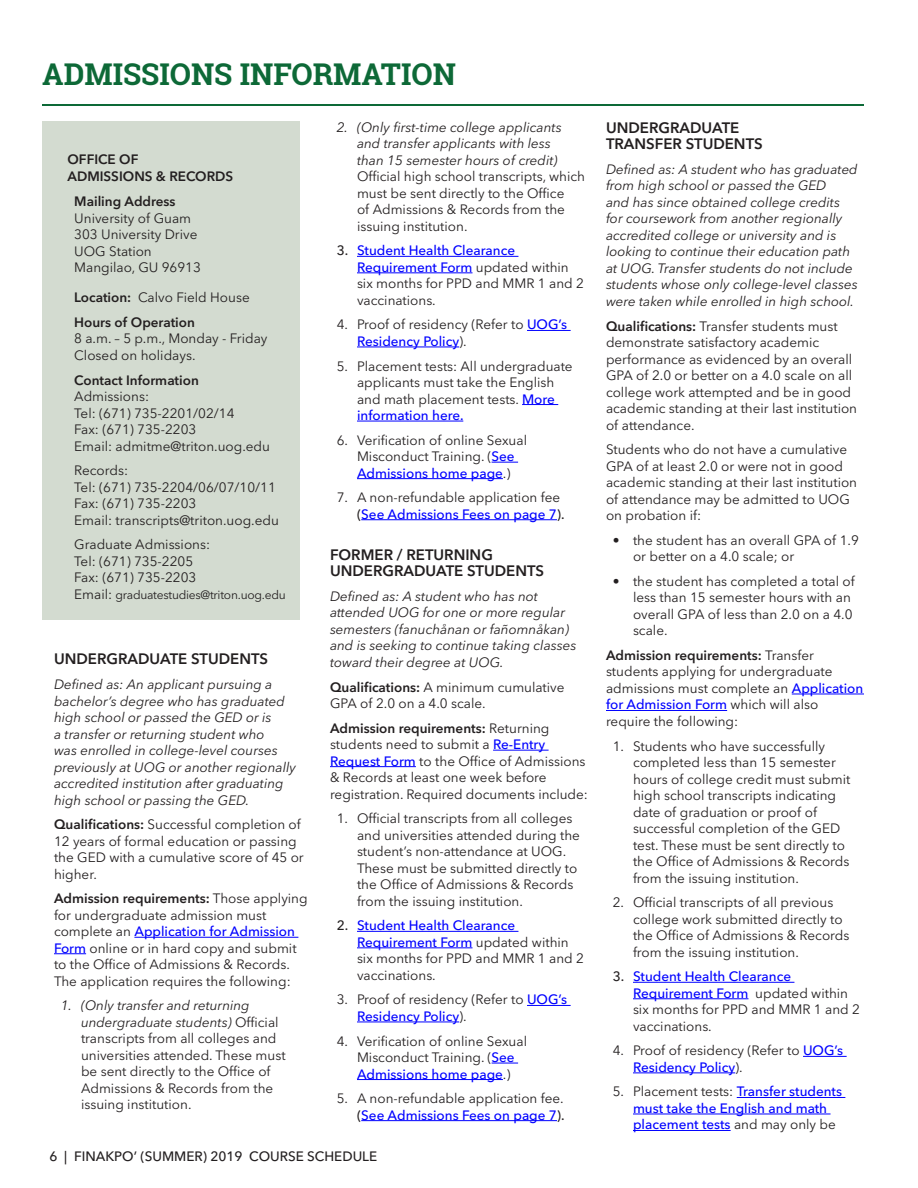
<style>
.page{position:relative;width:918px;height:1188px;background:#fff}
.page>*{position:absolute;margin:0;border:0;box-sizing:border-box;transform-origin:0 0}
.t1{font:700 30px "Roboto Slab";color:#0d6937}
.t2{font:600 15px/16.5px "Avenir Next LT Pro";color:#231f20}
.t3{font:13.5px/16.5px "Avenir Next LT Pro";color:#231f20}
.t4{font:italic 13.5px/16.5px "Avenir Next LT Pro";color:#231f20}
.t5{font:500 13.5px/16.5px "Avenir Next LT Pro";color:#00f}
.t6{font:500 13.5px "Avenir Next LT Pro";color:#231f20}
.t7{font:600 13.5px/16.5px "Avenir Next LT Pro";color:#231f20}
.t8{font:12px "Avenir Next LT Pro";letter-spacing:-.02em;color:#231f20}
.s1{font-weight:600}
.s2{font-size:13.5px}
.s3{font-weight:500;color:#00f}
.s4{font-style:italic}
.s5{font-weight:500}
.s6{font-weight:400;color:#231f20}
</style>
<div class="page">
<div style="left:42px;top:122px;width:258px;height:498px;background:#d3dbd0"></div>
<hr style="left:42px;top:105px;width:822px;height:1px;background:#0d6937">
<hr style="left:134px;top:937px;width:164px;height:1px;background:#00f">
<hr style="left:54px;top:953px;width:32px;height:1px;background:#00f">
<hr style="left:357px;top:256px;width:161px;height:1px;background:#00f">
<hr style="left:357px;top:273px;width:116px;height:1px;background:#00f">
<hr style="left:527px;top:330px;width:44px;height:1px;background:#00f">
<hr style="left:357px;top:347px;width:102px;height:1px;background:#00f">
<hr style="left:522px;top:404px;width:36px;height:1px;background:#00f">
<hr style="left:357px;top:421px;width:106px;height:1px;background:#00f">
<svg style="left:492px;top:462px;width:26px;height:1px"></svg>
<hr style="left:357px;top:478px;width:146px;height:1px;background:#00f">
<hr style="left:361px;top:519px;width:196px;height:1px;background:#00f">
<hr style="left:493px;top:750px;width:56px;height:1px;background:#00f">
<hr style="left:330px;top:766px;width:86px;height:1px;background:#00f">
<hr style="left:357px;top:931px;width:161px;height:1px;background:#00f">
<hr style="left:357px;top:948px;width:116px;height:1px;background:#00f">
<hr style="left:527px;top:1005px;width:44px;height:1px;background:#00f">
<hr style="left:357px;top:1022px;width:102px;height:1px;background:#00f">
<svg style="left:492px;top:1063px;width:26px;height:1px"></svg>
<hr style="left:357px;top:1079px;width:146px;height:1px;background:#00f">
<hr style="left:361px;top:1120px;width:196px;height:1px;background:#00f">
<hr style="left:792px;top:694px;width:72px;height:1px;background:#00f">
<hr style="left:606px;top:710px;width:121px;height:1px;background:#00f">
<hr style="left:633px;top:982px;width:161px;height:1px;background:#00f">
<hr style="left:633px;top:998px;width:116px;height:1px;background:#00f">
<hr style="left:803px;top:1056px;width:44px;height:1px;background:#00f">
<hr style="left:633px;top:1073px;width:102px;height:1px;background:#00f">
<hr style="left:737px;top:1097px;width:108px;height:1px;background:#00f">
<hr style="left:633px;top:1114px;width:198px;height:1px;background:#00f">
<hr style="left:633px;top:1130px;width:98px;height:1px;background:#00f">
<p class="t1" style="left:42px;top:54px;width:415px">ADMISSIONS INFORMATION</p>
<p class="t7" style="left:68px;top:151px;width:167px">OFFICE OF<br>ADMISSIONS &amp; RECORDS</p>
<p class="t3" style="left:74px;top:193px;width:128px"><span class="s1">Mailing Address<br></span>University of Guam<br>303 University Drive<br>UOG Station<br>Mangilao, GU 96913</p>
<p class="t3" style="left:74px;top:289px;width:177px"><span class="s1">Location:</span> Calvo Field House</p>
<p class="t3" style="left:74px;top:314px;width:195px"><span class="s1">Hours of Operation<br></span>8 a.m. – 5 p.m., Monday - Friday<br>Closed on holidays.</p>
<p class="t3" style="left:74px;top:372px;width:197px"><span class="s1">Contact Information<br></span>Admissions:<br>Tel: (671) 735-2201/02/14<br>Fax: (671) 735-2203<br>Email: admitme@triton.uog.edu</p>
<p class="t3" style="left:74px;top:462px;width:206px">Records:<br>Tel: (671) 735-2204/06/07/10/11<br>Fax: (671) 735-2203<br>Email: transcripts@triton.uog.edu</p>
<p class="t3" style="left:74px;top:536px;width:137px">Graduate Admissions:<br>Tel: (671) 735-2205<br>Fax: (671) 735-2203</p>
<p class="t8" style="left:74px;top:587px;width:213px"><span class="s2">Email:</span> graduatestudies@triton.uog.edu</p>
<p class="t2" style="left:54px;top:651px;width:216px">UNDERGRADUATE STUDENTS</p>
<p class="t4" style="left:54px;top:676px;width:244px">Defined as: An applicant pursuing a bachelor’s degree who has graduated high school or passed the GED or is<br>a transfer or returning student who<br>was enrolled in college-level courses previously at UOG or another regionally accredited institution after graduating high school or passing the GED.</p>
<p class="t3" style="left:54px;top:816px;width:251px"><span class="s1">Qualifications:</span> Successful completion of<br>12 years of formal education or passing the GED with a cumulative score of 45 or higher.</p>
<p class="t3" style="left:54px;top:890px;width:255px"><span class="s1">Admission requirements:</span> Those applying for undergraduate admission must complete an <span class="s3">Application for Admission Form</span> online or in hard copy and submit to the Office of Admissions &amp; Records.<br>The application requires the following:</p>
<p class="t3" style="left:81px;top:997px;width:206px;text-indent:-20px"><span class="s4">1. (Only transfer and returning undergraduate students)</span> Official transcripts from all colleges and universities attended. These must be sent directly to the Office of<br>Admissions &amp; Records from the issuing institution.</p>
<p class="t3" style="left:357px;top:119px;width:230px;text-indent:-20px"><span class="s4">2. (Only first-time college applicants and transfer applicants with less<br>than 15 semester hours of credit)<br></span>Official high school transcripts, which must be sent directly to the Office<br>of Admissions &amp; Records from the issuing institution.</p>
<p class="t3" style="left:357px;top:242px;width:229px;text-indent:-20px"><span class="s5">3.</span> <span class="s3">Student Health Clearance<br>Requirement Form</span> updated within six months for PPD and MMR 1 and 2 vaccinations.</p>
<p class="t3" style="left:357px;top:316px;width:212px;text-indent:-20px">4. Proof of residency (Refer to <span class="s3">UOG’s<br>Residency Policy</span>).</p>
<p class="t3" style="left:357px;top:358px;width:217px;text-indent:-20px">5. Placement tests: All undergraduate applicants must take the English and math placement tests. <span class="s3">More information here.</span></p>
<p class="t3" style="left:337px;top:432px;width:192px;text-align:center">6. Verification of online Sexual<br>Misconduct Training. (<span class="s3">See<br>Admissions home page</span>.)</p>
<p class="t3" style="left:357px;top:489px;width:209px;text-indent:-20px">7. A non-refundable application fee <span class="s5">(</span><span class="s3">See Admissions Fees on page 7</span><span class="s5">).</span></p>
<p class="t2" style="left:330px;top:546px;width:216px">FORMER / RETURNING<br>UNDERGRADUATE STUDENTS</p>
<p class="t4" style="left:330px;top:588px;width:248px">Defined as: A student who has not attended UOG for one or more regular semesters (fanuchånan or fañomnåkan) and is seeking to continue taking classes toward their degree at UOG.</p>
<p class="t3" style="left:330px;top:679px;width:236px"><span class="s1">Qualifications:</span> A minimum cumulative<br>GPA of 2.0 on a 4.0 scale.</p>
<p class="t3" style="left:330px;top:720px;width:259px"><span class="s1">Admission requirements:</span> Returning students need to submit a <span class="s3">Re-Entry Request Form</span> to the Office of Admissions &amp; Records at least one week before registration. Required documents include:</p>
<p class="t3" style="left:357px;top:810px;width:225px;text-indent:-20px">1. Official transcripts from all colleges and universities attended during the student’s non-attendance at UOG.<br>These must be submitted directly to the Office of Admissions &amp; Records from the issuing institution.</p>
<p class="t3" style="left:357px;top:917px;width:229px;text-indent:-20px"><span class="s5">2.</span> <span class="s3">Student Health Clearance<br>Requirement Form</span> updated within six months for PPD and MMR 1 and 2 vaccinations.</p>
<p class="t3" style="left:357px;top:991px;width:212px;text-indent:-20px">3. Proof of residency (Refer to <span class="s3">UOG’s<br>Residency Policy</span>).</p>
<p class="t3" style="left:337px;top:1033px;width:192px;text-align:center">4. Verification of online Sexual<br>Misconduct Training. (<span class="s3">See<br>Admissions home page</span>.)</p>
<p class="t3" style="left:337px;top:1090px;width:230px;text-align:right">5. A non-refundable application fee. <span class="s5">(</span><span class="s3">See Admissions Fees on page 7</span><span class="s5">).</span></p>
<p class="t6" style="left:50px;top:1148px;width:329px">6 | FINAKPO’ (SUMMER) 2019 COURSE SCHEDULE</p>
<p class="t2" style="left:606px;top:119px;width:158px">UNDERGRADUATE<br>TRANSFER STUDENTS</p>
<p class="t4" style="left:606px;top:161px;width:253px">Defined as: A student who has graduated from high school or passed the GED<br>and has since obtained college credits for coursework from another regionally accredited college or university and is looking to continue their education path at UOG. Transfer students do not include students whose only college-level classes were taken while enrolled in high school.</p>
<p class="t3" style="left:606px;top:318px;width:253px"><span class="s1">Qualifications:</span> Transfer students must demonstrate satisfactory academic performance as evidenced by an overall GPA of 2.0 or better on a 4.0 scale on all college work attempted and be in good academic standing at their last institution of attendance.</p>
<p class="t3" style="left:606px;top:441px;width:253px">Students who do not have a cumulative GPA of at least 2.0 or were not in good academic standing at their last institution of attendance may be admitted to UOG on probation if:</p>
<p class="t3" style="left:633px;top:532px;width:227px;text-indent:-20px">• the student has an overall GPA of 1.9 or better on a 4.0 scale; or</p>
<p class="t3" style="left:633px;top:573px;width:223px;text-indent:-20px">• the student has completed a total of less than 15 semester hours with an overall GPA of less than 2.0 on a 4.0 scale.</p>
<p class="t3" style="left:606px;top:647px;width:259px"><span class="s1">Admission requirements:</span> Transfer students applying for undergraduate admissions must complete an <span class="s3">Application for Admission Form</span> which will also require the following:</p>
<p class="t3" style="left:633px;top:738px;width:219px;text-indent:-20px">1. Students who have successfully completed less than 15 semester hours of college credit must submit high school transcripts indicating date of graduation or proof of successful completion of the GED test. These must be sent directly to the Office of Admissions &amp; Records from the issuing institution.</p>
<p class="t3" style="left:633px;top:894px;width:218px;text-indent:-20px">2. Official transcripts of all previous college work submitted directly to the Office of Admissions &amp; Records from the issuing institution.</p>
<p class="t3" style="left:633px;top:968px;width:229px;text-indent:-20px"><span class="s5">3.</span> <span class="s3">Student Health Clearance<br>Requirement Form</span> updated within six months for PPD and MMR 1 and 2 vaccinations.</p>
<p class="t3" style="left:633px;top:1042px;width:212px;text-indent:-20px">4. Proof of residency (Refer to <span class="s3">UOG’s<br>Residency Policy</span>).</p>
<p class="t5" style="left:633px;top:1083px;width:211px;text-indent:-20px"><span class="s6">5. Placement tests:</span> Transfer students must take the English and math placement tests <span class="s6">and may only be</span></p>
</div>
